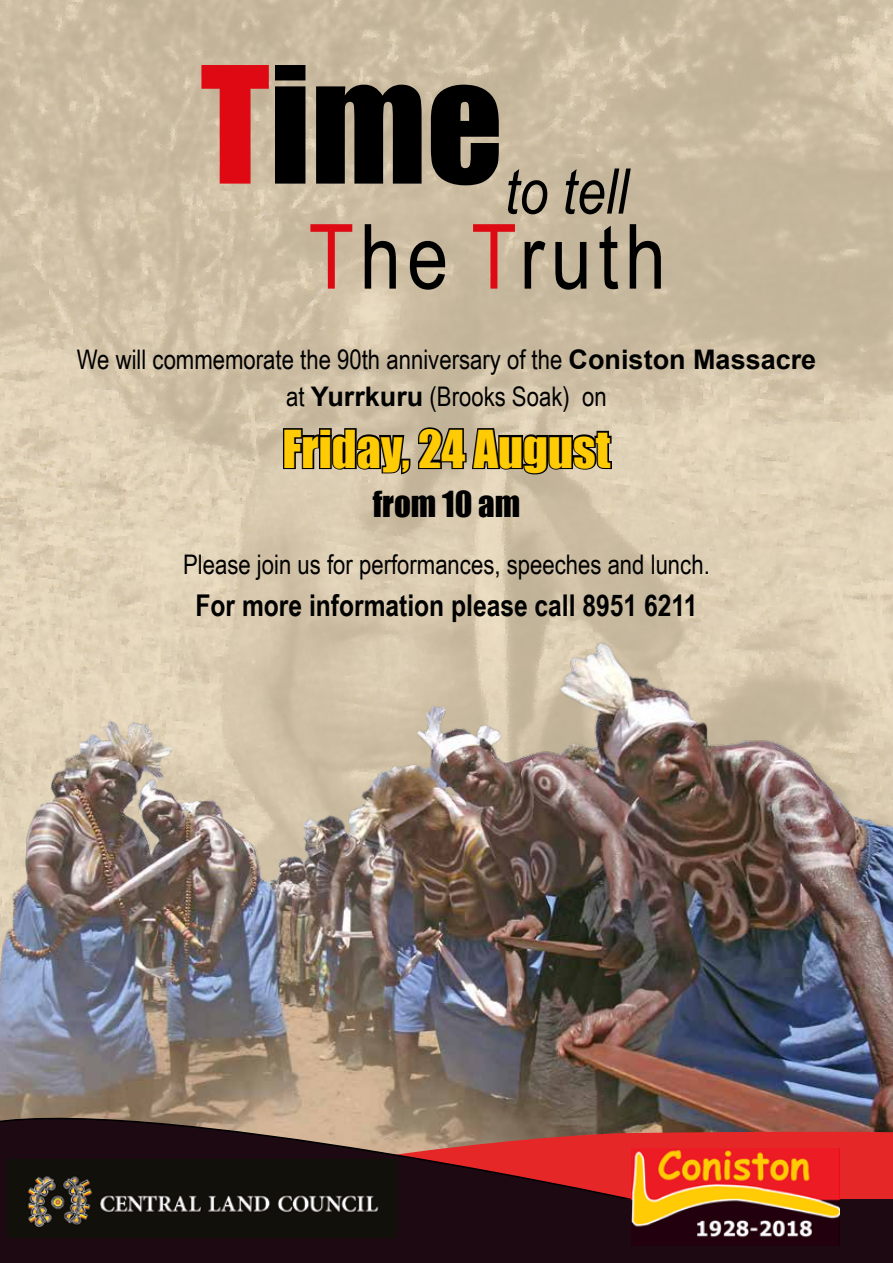
<style>
.page{position:relative;width:893px;height:1263px;background:#fff}
.page>*{position:absolute;margin:0;border:0;box-sizing:border-box;transform-origin:0 0}
.t1{font:150px "Impact";color:#000}
.t2{font:90px "Arial Narrow";letter-spacing:.07em;color:#000}
.t3{font:italic 63px "Arial Narrow";color:#000}
.t4{font:48px "Impact";color:#ffcb05}
.t5{font:33px "Impact";color:#000}
.t6{font:700 30px "Arial Narrow";color:#000}
.t7{font:27px/37.5px "Arial Narrow";color:#000;text-align:center}
.s1{color:#df0914}
.s2{font-family:"Arial";font-weight:700}
</style>
<div class="page">
<img style="left:0;top:0;width:893px;height:640px">
<img style="left:0;top:640px;width:893px;height:489px">
<svg style="left:281px;top:410px;width:332px;height:75px;background:#9f9480"></svg>
<svg style="left:634px;top:1129px;width:259px;height:70px;background:#da2b2b"></svg>
<svg style="left:0;top:1073px;width:634px;height:190px;background:#573c36"></svg>
<div style="left:488px;top:1199px;width:405px;height:64px;background:#1c0911"></div>
<img style="left:632px;top:1149px;width:208px;height:96px">
<h1 class="t1" style="left:201px;top:8px;width:304px"><span class="s1">T</span>ime</h1>
<h3 class="t3" style="left:505px;top:148px;width:125px">to tell</h3>
<h2 class="t2" style="left:309px;top:191px;width:359px"><span class="s1">T</span>he <span class="s1">T</span>ruth</h2>
<p class="t7" style="left:77px;top:339px;width:741px">We will commemorate the 90th anniversary of the <span class="s2">Coniston Massacre </span>at <span class="s2">Yurrkuru</span> (Brooks Soak) on</p>
<h3 class="t4" style="left:282px;top:411px;width:329px">Friday, 24 August</h3>
<p class="t5" style="left:373px;top:478px;width:149px">from 10 am</p>
<p class="t7" style="left:183px;top:545px;width:528px">Please join us for performances, speeches and lunch.</p>
<p class="t6" style="left:196px;top:582px;width:503px">For more information please call 8951 6211</p>
</div>
